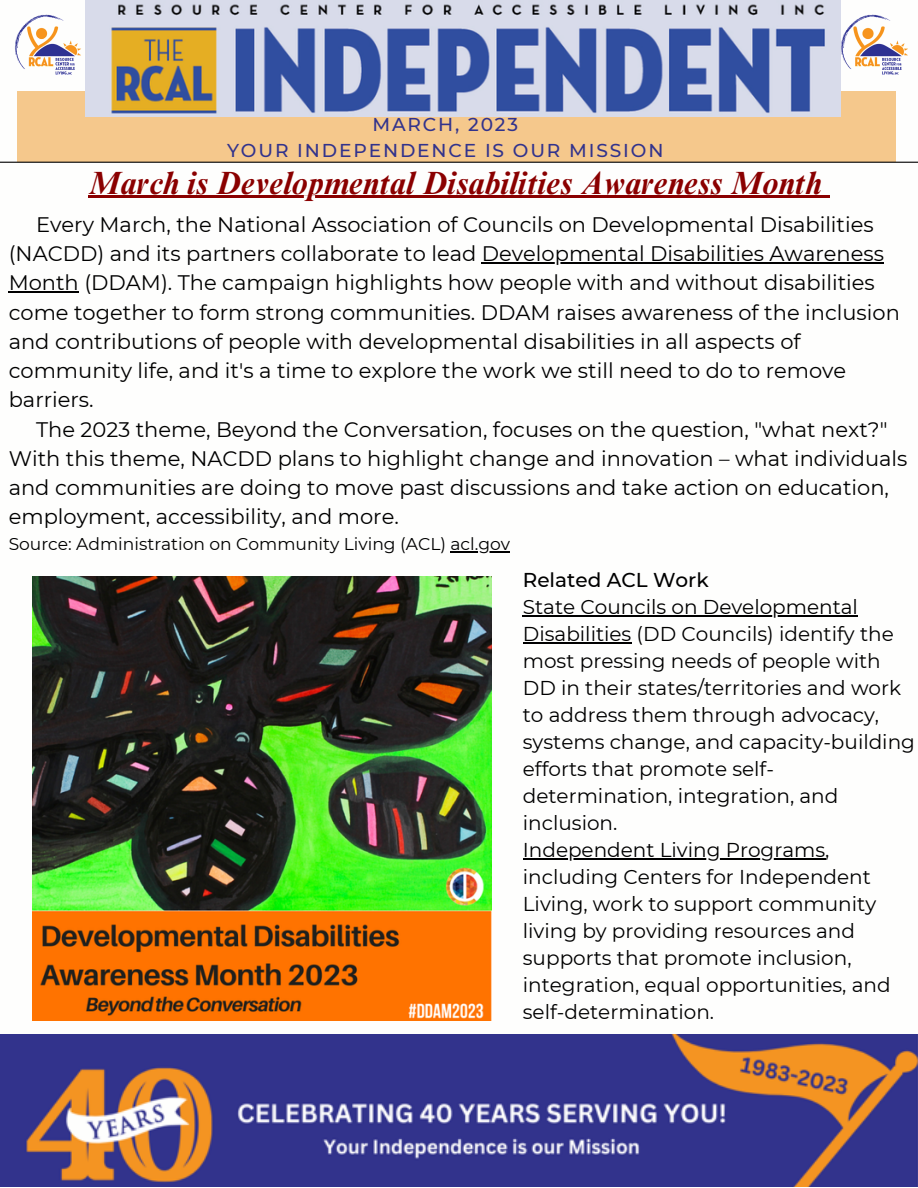
<style>
.page{position:relative;width:918px;height:1188px;background:#fff}
.page>*{position:absolute;margin:0;border:0;box-sizing:border-box;transform-origin:0 0}
.t1{font:italic 700 32.1px "Times NRMT Pro";color:#8a0000}
.t2{font:21px/29.2px "Montserrat";color:#000}
.t3{font:19.95px/27px "Montserrat";color:#000}
.t4{font:500 19.95px "Montserrat";color:#000}
.t5{font:500 18.6px/25.8px "Montserrat";letter-spacing:.1em;color:#32338c;text-align:center}
.t6{font:17.1px "Montserrat";color:#000}
</style>
<div class="page">
<div style="left:17px;top:92px;width:878px;height:70px;background:#f5c88c"></div>
<hr style="left:0;top:162px;width:918px;height:1px;background:#000">
<img style="left:86px;top:0;width:754px;height:117px">
<img style="left:830px;top:8px;width:78px;height:78px">
<img style="left:15px;top:8px;width:77px;height:78px">
<img style="left:32px;top:577px;width:459px;height:443px">
<hr style="left:482px;top:262px;width:402px;height:1px;background:#000">
<hr style="left:9px;top:292px;width:70px;height:1px;background:#000">
<hr style="left:451px;top:551px;width:59px;height:2px;background:#000">
<hr style="left:523px;top:615px;width:335px;height:1px;background:#000">
<hr style="left:523px;top:642px;width:108px;height:1px;background:#000">
<hr style="left:523px;top:858px;width:302px;height:1px;background:#000">
<hr style="left:89px;top:196px;width:732px;height:2px;background:#8a0000">
<svg style="left:821px;top:196px;width:8px;height:2px"></svg>
<img style="left:0;top:1034px;width:918px;height:152px">
<p class="t5" style="left:227px;top:112px;width:438px">MARCH, 2023<br>YOUR INDEPENDENCE IS OUR MISSION</p>
<h1 class="t1" style="left:89px;top:170px;width:734px">March is Developmental Disabilities Awareness Month</h1>
<p class="t2" style="left:9px;top:210px;width:893px;text-indent:27px">Every March, the National Association of Councils on Developmental Disabilities (NACDD) and its partners collaborate to lead Developmental Disabilities Awareness Month (DDAM). The campaign highlights how people with and without disabilities come together to form strong communities. DDAM raises awareness of the inclusion and contributions of people with developmental disabilities in all aspects of community life, and it's a time to explore the work we still need to do to remove barriers.</p>
<p class="t2" style="left:9px;top:415px;width:900px;text-indent:27px">The 2023 theme, Beyond the Conversation, focuses on the question, "what next?" With this theme, NACDD plans to highlight change and innovation – what individuals and communities are doing to move past discussions and take action on education, employment, accessibility, and more.</p>
<p class="t6" style="left:9px;top:534px;width:503px">Source: Administration on Community Living (ACL) acl.gov</p>
<p class="t4" style="left:523px;top:568px;width:188px">Related ACL Work</p>
<p class="t3" style="left:523px;top:593px;width:394px">State Councils on Developmental<br>Disabilities (DD Councils) identify the most pressing needs of people with<br>DD in their states/territories and work to address them through advocacy, systems change, and capacity-building efforts that promote self&shy;determination, integration, and inclusion.<br>Independent Living Programs, including Centers for Independent<br>Living, work to support community living by providing resources and supports that promote inclusion, integration, equal opportunities, and self-determination.</p>
</div>
